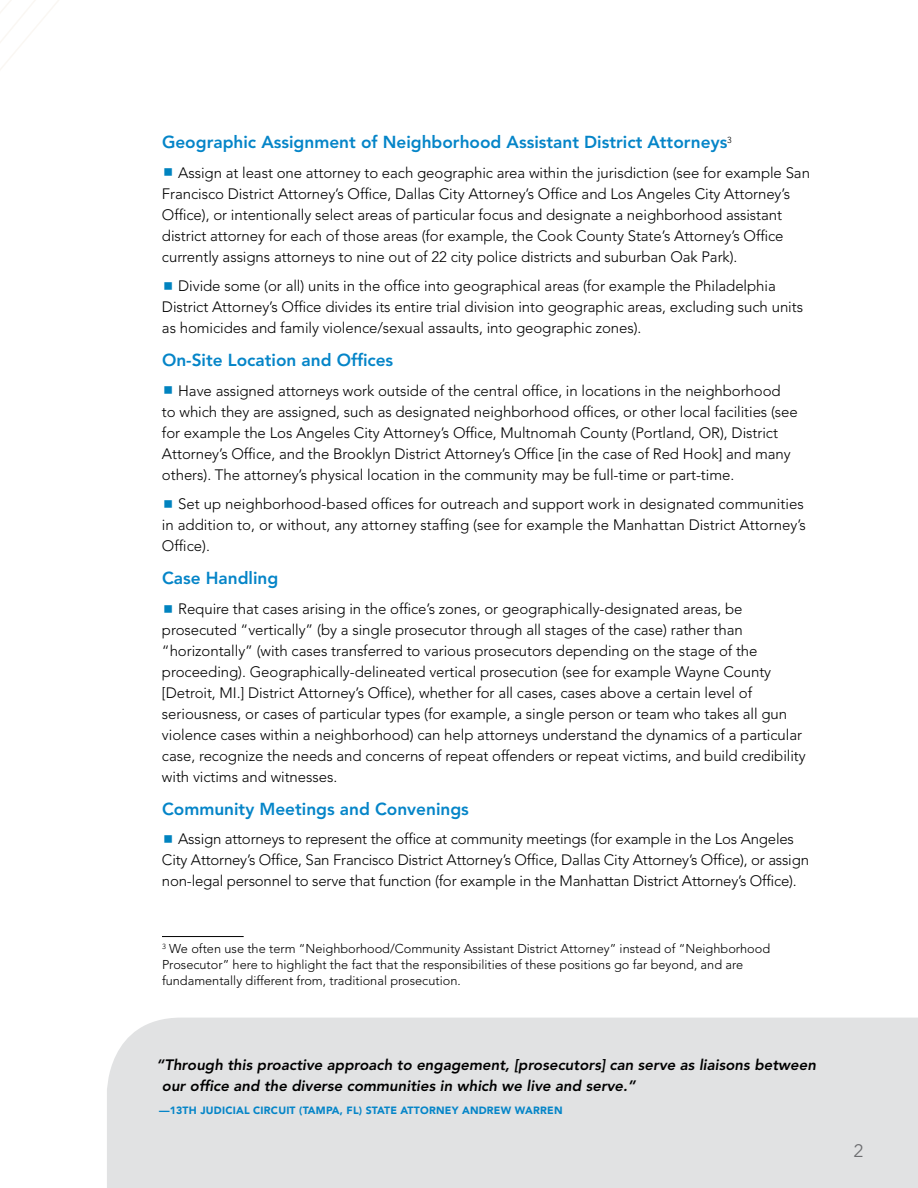
<style>
.page{position:relative;width:918px;height:1188px;background:#fff}
.page>*{position:absolute;margin:0;border:0;box-sizing:border-box;transform-origin:0 0}
.t1{font:18px "Avenir Next";color:#6d6e71}
.t2{font:800 17.25px "Avenir";color:#0585c8}
.t3{font:300 15px/21px "Avenir";letter-spacing:-.005em;color:#000}
.t4{font:italic 800 15px/21px "Avenir";color:#000}
.t5{font:300 12.75px/15.8px "Avenir";color:#000}
.t6{font:900 10.5px "Avenir";letter-spacing:.02em;color:#0585c8}
</style>
<div class="page">
<svg style="left:0;top:0;width:59px;height:70px"></svg>
<hr style="left:162px;top:936px;width:82px;height:1px;background:#000">
<div style="left:107px;top:1018px;width:811px;height:170px;background:#e1e2e3"></div>
<p class="t2" style="left:162px;top:132px;width:571px">Geographic Assignment of Neighborhood Assistant District Attorneys<sup>3</sup></p>
<p class="t3" style="left:162px;top:162px;width:650px;text-indent:16px">Assign at least one attorney to each geographic area within the jurisdiction (see for example San Francisco District Attorney’s Office, Dallas City Attorney’s Office and Los Angeles City Attorney’s Office), or intentionally select areas of particular focus and designate a neighborhood assistant district attorney for each of those areas (for example, the Cook County State’s Attorney’s Office currently assigns attorneys to nine out of 22 city police districts and suburban Oak Park).</p>
<p class="t3" style="left:162px;top:276px;width:643px;text-indent:16px">Divide some (or all) units in the office into geographical areas (for example the Philadelphia<br>District Attorney’s Office divides its entire trial division into geographic areas, excluding such units as homicides and family violence/sexual assaults, into geographic zones).</p>
<p class="t2" style="left:162px;top:350px;width:233px">On-Site Location and Offices</p>
<p class="t3" style="left:162px;top:380px;width:637px;text-indent:16px">Have assigned attorneys work outside of the central office, in locations in the neighborhood to which they are assigned, such as designated neighborhood offices, or other local facilities (see for example the Los Angeles City Attorney’s Office, Multnomah County (Portland, OR), District Attorney’s Office, and the Brooklyn District Attorney’s Office [in the case of Red Hook] and many others). The attorney’s physical location in the community may be full-time or part-time.</p>
<p class="t3" style="left:162px;top:494px;width:645px;text-indent:16px">Set up neighborhood-based offices for outreach and support work in designated communities in addition to, or without, any attorney staffing (see for example the Manhattan District Attorney’s<br>Office).</p>
<p class="t2" style="left:162px;top:568px;width:118px">Case Handling</p>
<p class="t3" style="left:162px;top:598px;width:645px;text-indent:16px">Require that cases arising in the office’s zones, or geographically-designated areas, be prosecuted “vertically” (by a single prosecutor through all stages of the case) rather than “horizontally” (with cases transferred to various prosecutors depending on the stage of the proceeding). Geographically-delineated vertical prosecution (see for example Wayne County [Detroit, MI.] District Attorney’s Office), whether for all cases, cases above a certain level of seriousness, or cases of particular types (for example, a single person or team who takes all gun violence cases within a neighborhood) can help attorneys understand the dynamics of a particular case, recognize the needs and concerns of repeat offenders or repeat victims, and build credibility with victims and witnesses.</p>
<p class="t2" style="left:162px;top:799px;width:308px">Community Meetings and Convenings</p>
<p class="t3" style="left:162px;top:829px;width:649px;text-indent:16px">Assign attorneys to represent the office at community meetings (for example in the Los Angeles<br>City Attorney’s Office, San Francisco District Attorney’s Office, Dallas City Attorney’s Office), or assign non-legal personnel to serve that function (for example in the Manhattan District Attorney’s Office).</p>
<p class="t5" style="left:162px;top:941px;width:610px"><sup>3</sup> We often use the term “Neighborhood/Community Assistant District Attorney” instead of “Neighborhood<br>Prosecutor” here to highlight the fact that the responsibilities of these positions go far beyond, and are fundamentally different from, traditional prosecution.</p>
<p class="t4" style="left:162px;top:1054px;width:656px;text-indent:-5px">“Through this proactive approach to engagement, [prosecutors] can serve as liaisons between our office and the diverse communities in which we live and serve.”</p>
<p class="t6" style="left:159px;top:1104px;width:405px">—13TH JUDICIAL CIRCUIT (TAMPA, FL) STATE ATTORNEY ANDREW WARREN</p>
<p class="t1" style="left:854px;top:1135px;width:12px">2</p>
</div>
